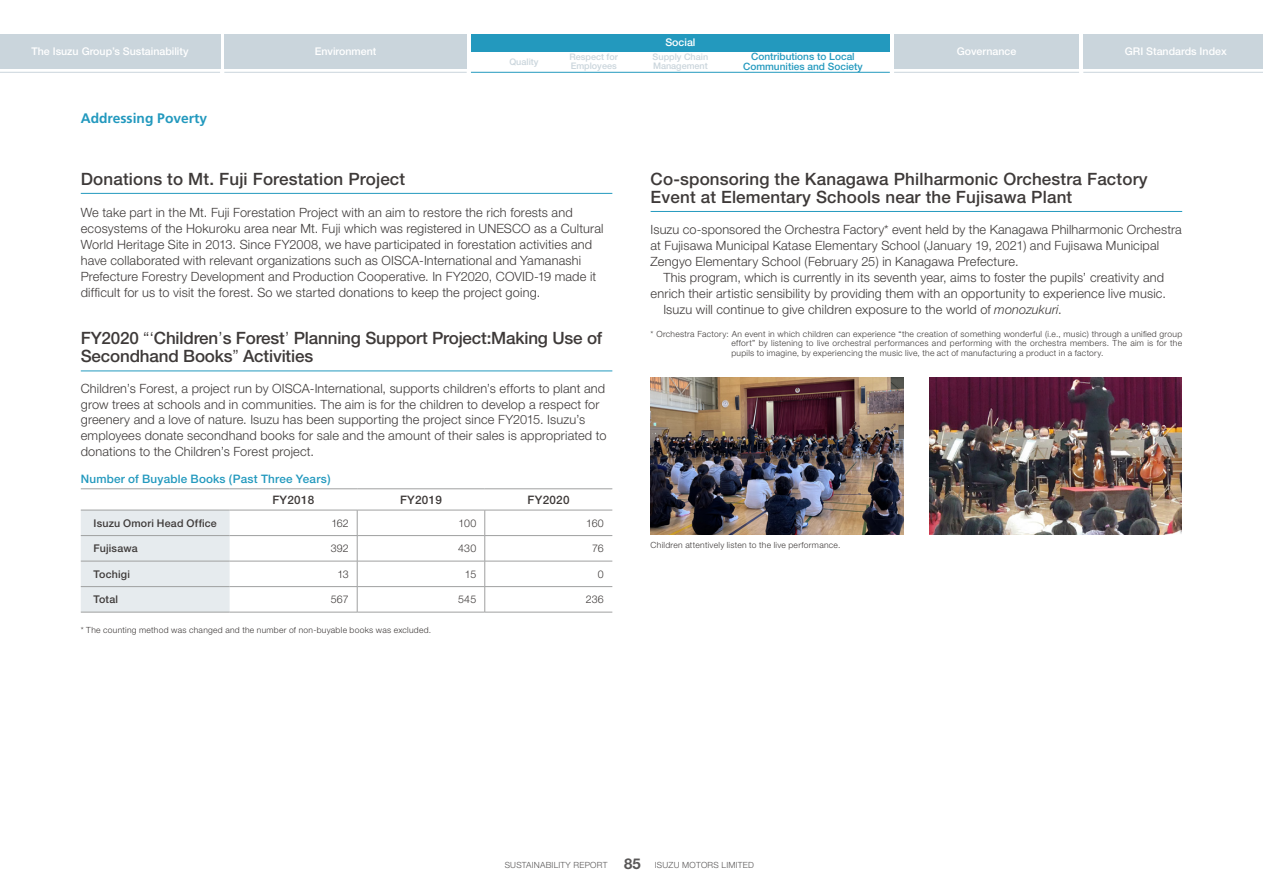
<style>
.page{position:relative;width:1263px;height:893px;background:#fff}
.page>*{position:absolute;margin:0;border:0;box-sizing:border-box;transform-origin:0 0}
.EN__第3階層_本文見出し16Q{font:500 16.95px/18px "Helvetica Neue";letter-spacing:.01em;color:#3e3a39}
.EN__第3階層_本文見出し16Q-2{font:500 16.95px/18px "Helvetica Neue";letter-spacing:-.01em;color:#3e3a39}
.EN_ショルダー13Q{font:700 13.8px "Frutiger LT Pro";color:#2399be}
.EN__本文_12Q{font:300 12.75px/15.9px "Helvetica Neue";letter-spacing:.01em;color:#3e3a39}
.EN_豆見出し図タイトル11Q{font:500 11.7px "Helvetica Neue";letter-spacing:.02em;color:#2399be}
.EN_枠内10Q強調{font:500 11.7px "Helvetica Neue";letter-spacing:.025em;color:#3e3a39}
.t1{font:500 10.65px "Helvetica Neue";color:#fff}
.EN_枠内10Q強調-2{font:500 10.65px "Helvetica Neue";letter-spacing:.02em;color:#3e3a39}
.EN_枠内10Q{font:300 10.65px "Helvetica Neue";letter-spacing:.01em;color:#3e3a39}
.t2{font:500 10.05px/9.6px "Helvetica Neue";color:#2399be;text-align:center}
.t3{font:500 9px/8.6px "Helvetica Neue";color:#cad5dc}
.EN__キャプション_8Q{font:300 8.55px/9.6px "Helvetica Neue";letter-spacing:.035em;color:#3e3a39;text-align:justify}
.t4{font:300 8.55px "Helvetica Neue";letter-spacing:.025em;color:#595757}
.s1{font-style:italic}
.s2{font-weight:300}
.s3{font-weight:700;font-size:14.85px}
</style>
<div class="page">
<img style="left:929px;top:377px;width:253px;height:158px">
<img style="left:651px;top:377px;width:253px;height:158px">
<div style="left:81px;top:511px;width:149px;height:101px;background:#e6ebee"></div>
<hr style="left:81px;top:535px;width:149px;height:1px;background:#9fa0a0">
<hr style="left:230px;top:535px;width:127px;height:1px;background:#9fa0a0">
<hr style="left:357px;top:535px;width:128px;height:1px;background:#9fa0a0">
<hr style="left:485px;top:535px;width:127px;height:1px;background:#9fa0a0">
<hr style="left:81px;top:561px;width:149px;height:1px;background:#9fa0a0">
<hr style="left:230px;top:561px;width:127px;height:1px;background:#9fa0a0">
<hr style="left:357px;top:561px;width:128px;height:1px;background:#9fa0a0">
<hr style="left:485px;top:561px;width:127px;height:1px;background:#9fa0a0">
<hr style="left:81px;top:586px;width:149px;height:1px;background:#9fa0a0">
<hr style="left:230px;top:586px;width:127px;height:1px;background:#9fa0a0">
<hr style="left:357px;top:586px;width:128px;height:1px;background:#9fa0a0">
<hr style="left:485px;top:586px;width:127px;height:1px;background:#9fa0a0">
<hr style="left:81px;top:612px;width:149px;height:1px;background:#9fa0a0">
<hr style="left:230px;top:612px;width:127px;height:1px;background:#9fa0a0">
<hr style="left:357px;top:612px;width:128px;height:1px;background:#9fa0a0">
<hr style="left:485px;top:612px;width:127px;height:1px;background:#9fa0a0">
<hr style="left:81px;top:489px;width:149px;height:1px;background:#9fa0a0">
<hr style="left:230px;top:489px;width:127px;height:1px;background:#9fa0a0">
<hr style="left:357px;top:489px;width:128px;height:1px;background:#9fa0a0">
<hr style="left:485px;top:489px;width:127px;height:1px;background:#9fa0a0">
<hr style="left:81px;top:510px;width:149px;height:1px;background:#9fa0a0">
<hr style="left:230px;top:510px;width:127px;height:1px;background:#9fa0a0">
<hr style="left:357px;top:510px;width:128px;height:1px;background:#9fa0a0">
<hr style="left:485px;top:510px;width:127px;height:1px;background:#9fa0a0">
<svg style="left:357px;top:510px;width:1px;height:102px"></svg>
<svg style="left:484px;top:510px;width:1px;height:102px"></svg>
<hr style="left:81px;top:193px;width:531px;height:1px;background:#2399be">
<hr style="left:651px;top:211px;width:531px;height:1px;background:#2399be">
<hr style="left:81px;top:371px;width:531px;height:1px;background:#2399be">
<hr style="left:894px;top:72px;width:185px;height:1px;background:#cad5dc">
<div style="left:894px;top:34px;width:185px;height:34px;background:#cad5dc"></div>
<hr style="left:1083px;top:72px;width:180px;height:1px;background:#cad5dc">
<div style="left:1083px;top:34px;width:180px;height:34px;background:#cad5dc"></div>
<hr style="left:0;top:72px;width:220px;height:1px;background:#cad5dc">
<div style="left:0;top:34px;width:220px;height:34px;background:#cad5dc"></div>
<hr style="left:224px;top:72px;width:243px;height:1px;background:#cad5dc">
<div style="left:224px;top:34px;width:243px;height:34px;background:#cad5dc"></div>
<hr style="left:471px;top:72px;width:419px;height:1px;background:#2399be">
<div style="left:471px;top:34px;width:419px;height:17px;background:#2399be"></div>
<p class="t1" style="left:31px;top:45px;width:159px">The Isuzu Group’s Sustainability</p>
<p class="t1" style="left:315px;top:45px;width:63px">Environment</p>
<p class="EN_ショルダー13Q" style="left:81px;top:110px;width:128px">Addressing Poverty</p>
<p class="t1" style="left:665px;top:36px;width:32px">Social</p>
<p class="t3" style="left:569px;top:53px;width:50px">Respect for<br>Employees</p>
<p class="t2" style="left:743px;top:52px;width:121px">Contributions to Local<br>Communities and Society</p>
<p class="t3" style="left:509px;top:57px;width:31px">Quality</p>
<p class="t3" style="left:653px;top:53px;width:57px">Supply Chain<br>Management</p>
<p class="t1" style="left:957px;top:45px;width:61px">Governance</p>
<p class="t1" style="left:1125px;top:45px;width:103px">GRI Standards Index</p>
<p class="EN__第3階層_本文見出し16Q" style="left:81px;top:169px;width:326px">Donations to Mt. Fuji Forestation Project</p>
<p class="EN__第3階層_本文見出し16Q" style="left:651px;top:169px;width:498px">Co-sponsoring the Kanagawa Philharmonic Orchestra Factory<br>Event at Elementary Schools near the Fujisawa Plant</p>
<p class="EN__本文_12Q" style="left:81px;top:204px;width:524px">We take part in the Mt. Fuji Forestation Project with an aim to restore the rich forests and ecosystems of the Hokuroku area near Mt. Fuji which was registered in UNESCO as a Cultural World Heritage Site in 2013. Since FY2008, we have participated in forestation activities and have collaborated with relevant organizations such as OISCA-International and Yamanashi Prefecture Forestry Development and Production Cooperative. In FY2020, COVID-19 made it difficult for us to visit the forest. So we started donations to keep the project going.</p>
<p class="EN__本文_12Q" style="left:651px;top:221px;width:533px">Isuzu co-sponsored the Orchestra Factory* event held by the Kanagawa Philharmonic Orchestra at Fujisawa Municipal Katase Elementary School (January 19, 2021) and Fujisawa Municipal<br>Zengyo Elementary School (February 25) in Kanagawa Prefecture.</p>
<p class="EN__本文_12Q" style="left:651px;top:269px;width:517px;text-align:right">This program, which is currently in its seventh year, aims to foster the pupils’ creativity and enrich their artistic sensibility by providing them with an opportunity to experience live music.</p>
<p class="EN__本文_12Q" style="left:663px;top:301px;width:400px">Isuzu will continue to give children exposure to the world of <span class="s1">monozukuri</span>.</p>
<p class="EN__第3階層_本文見出し16Q-2" style="left:81px;top:329px;width:523px">FY2020 <span class="s2">“‘</span>Children<span class="s2">’</span>s Forest<span class="s2">’</span> Planning Support Project:Making Use of<br>Secondhand Books<span class="s2">”</span> Activities</p>
<p class="EN__本文_12Q" style="left:81px;top:380px;width:527px">Children’s Forest, a project run by OISCA-International, supports children’s efforts to plant and grow trees at schools and in communities. The aim is for the children to develop a respect for greenery and a love of nature. Isuzu has been supporting the project since FY2015. Isuzu’s employees donate secondhand books for sale and the amount of their sales is appropriated to donations to the Children’s Forest project.</p>
<p class="EN_豆見出し図タイトル11Q" style="left:81px;top:472px;width:251px">Number of Buyable Books (Past Three Years)</p>
<p class="EN_枠内10Q強調" style="left:272px;top:492px;width:43px">FY2018</p>
<p class="EN_枠内10Q強調" style="left:400px;top:492px;width:43px">FY2019</p>
<p class="EN_枠内10Q強調" style="left:528px;top:492px;width:43px">FY2020</p>
<p class="EN_枠内10Q強調-2" style="left:94px;top:516px;width:125px">Isuzu Omori Head Office</p>
<p class="EN_枠内10Q" style="left:331px;top:516px;width:19px">162</p>
<p class="EN_枠内10Q" style="left:459px;top:516px;width:19px">100</p>
<p class="EN_枠内10Q" style="left:586px;top:516px;width:19px">160</p>
<p class="EN_枠内10Q強調-2" style="left:94px;top:542px;width:46px">Fujisawa</p>
<p class="EN_枠内10Q" style="left:331px;top:542px;width:19px">392</p>
<p class="EN_枠内10Q" style="left:458px;top:542px;width:20px">430</p>
<p class="EN_枠内10Q" style="left:592px;top:542px;width:13px">76</p>
<p class="EN_枠内10Q強調-2" style="left:94px;top:567px;width:38px">Tochigi</p>
<p class="EN_枠内10Q" style="left:337px;top:567px;width:13px">13</p>
<p class="EN_枠内10Q" style="left:465px;top:567px;width:13px">15</p>
<p class="EN_枠内10Q" style="left:598px;top:567px;width:7px">0</p>
<p class="EN_枠内10Q強調-2" style="left:94px;top:593px;width:26px">Total</p>
<p class="EN_枠内10Q" style="left:331px;top:593px;width:19px">567</p>
<p class="EN_枠内10Q" style="left:458px;top:593px;width:20px">545</p>
<p class="EN_枠内10Q" style="left:586px;top:593px;width:19px">236</p>
<p class="EN__キャプション_8Q" style="left:81px;top:624px;width:352px">* The counting method was changed and the number of non-buyable books was excluded.</p>
<p class="EN__キャプション_8Q" style="left:731px;top:329px;width:452px;text-indent:-81px">* Orchestra Factory: An event in which children can experience “the creation of something wonderful (i.e., music) through a unified group effort” by listening to live orchestral performances and performing with the orchestra members. The aim is for the pupils to imagine, by experiencing the music live, the act of manufacturing a product in a factory.</p>
<p class="EN__キャプション_8Q" style="left:651px;top:540px;width:191px">Children attentively listen to the live performance.</p>
<p class="t4" style="left:505px;top:859px;width:251px">SUSTAINABILITY REPORT <span class="s3">85</span> ISUZU MOTORS LIMITED</p>
</div>
